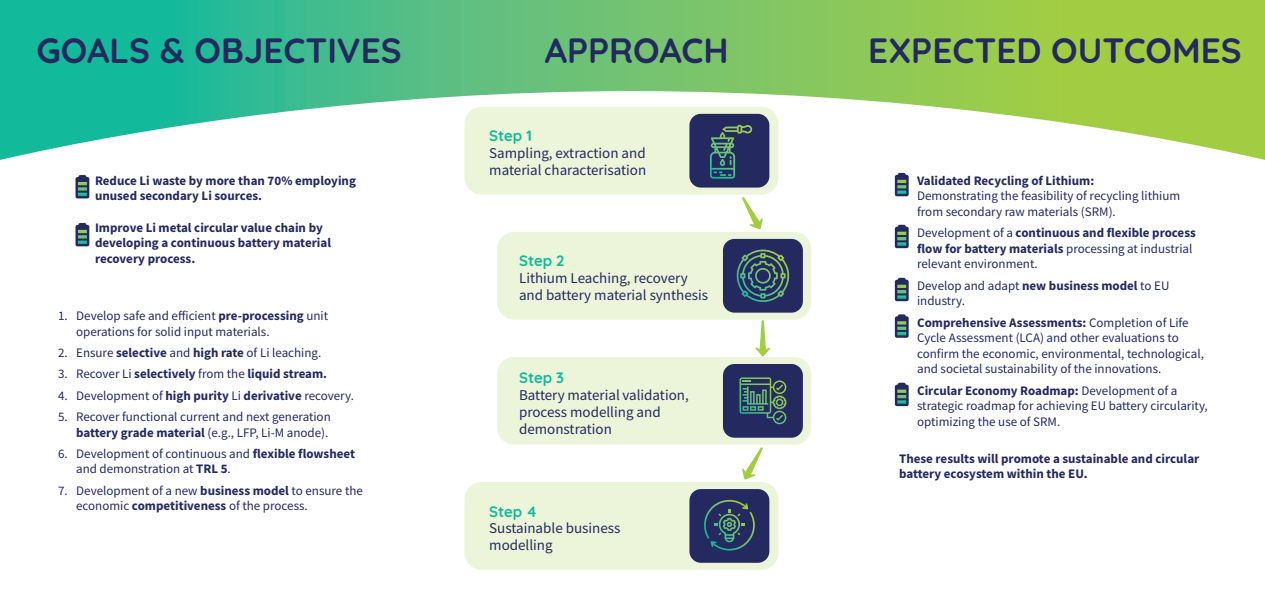
<style>
.page{position:relative;width:1265px;height:601px;background:#fff}
.page>*{position:absolute;margin:0;border:0;box-sizing:border-box;transform-origin:0 0}
.t1{font:700 35px "Quicksand";color:#242960}
.t2{font:15px/16.9px "Source Sans Pro";color:#242960}
.t3{font:700 15px "Quicksand";color:#13b99b}
.t4{font:13px/15.6px "Source Sans Pro";color:#242960}
.t5{font:700 13px/15.6px "Source Sans Pro";color:#242960}
.s1{font-weight:700}
.s2{font-weight:400}
</style>
<div class="page">
<svg style="left:0;top:0;width:1264px;height:160px"></svg>
<div style="left:464px;top:107px;width:314px;height:88px;background:#ecf5d9;border-radius:17px"></div>
<div style="left:689px;top:114px;width:80px;height:74px;background:#242960;border-radius:11px"></div>
<svg style="left:710px;top:125px;width:42px;height:54px"></svg>
<div style="left:464px;top:482px;width:314px;height:88px;background:#ecf5d9;border-radius:17px"></div>
<div style="left:689px;top:489px;width:80px;height:74px;background:#242960;border-radius:11px"></div>
<svg style="left:704px;top:500px;width:51px;height:51px"></svg>
<div style="left:497px;top:232px;width:314px;height:88px;background:#ecf5d9;border-radius:17px"></div>
<div style="left:723px;top:239px;width:79px;height:74px;background:#242960;border-radius:11px"></div>
<svg style="left:736px;top:250px;width:54px;height:52px"></svg>
<div style="left:497px;top:357px;width:314px;height:88px;background:#ecf5d9;border-radius:17px"></div>
<div style="left:723px;top:364px;width:79px;height:74px;background:#242960;border-radius:11px"></div>
<svg style="left:739px;top:377px;width:47px;height:47px"></svg>
<svg style="left:742px;top:197px;width:21px;height:32px"></svg>
<svg style="left:755px;top:320px;width:15px;height:37px"></svg>
<svg style="left:742px;top:447px;width:21px;height:33px"></svg>
<svg style="left:75px;top:175px;width:14px;height:23px"></svg>
<svg style="left:894px;top:173px;width:14px;height:23px"></svg>
<svg style="left:894px;top:225px;width:14px;height:23px"></svg>
<svg style="left:894px;top:278px;width:14px;height:23px"></svg>
<svg style="left:894px;top:314px;width:14px;height:24px"></svg>
<svg style="left:894px;top:383px;width:14px;height:23px"></svg>
<svg style="left:75px;top:223px;width:14px;height:23px"></svg>
<h1 class="t1" style="left:36px;top:22px;width:367px">GOALS &amp; OBJECTIVES</h1>
<h1 class="t1" style="left:544px;top:22px;width:185px">APPROACH</h1>
<h1 class="t1" style="left:868px;top:22px;width:375px">EXPECTED OUTCOMES</h1>
<p class="t5" style="left:95px;top:172px;width:262px">Reduce Li waste by more than 70% employing unused secondary Li sources.</p>
<p class="t5" style="left:95px;top:219px;width:237px">Improve Li metal circular value chain by developing a continuous battery material recovery process.</p>
<p class="t4" style="left:76px;top:308px;width:253px;text-indent:-18px">1. Develop safe and efficient <span class="s1">pre-processing</span> unit operations for solid input materials.</p>
<p class="t4" style="left:58px;top:345px;width:265px">2. Ensure <span class="s1">selective</span> and <span class="s1">high rate</span> of Li leaching.</p>
<p class="t5" style="left:58px;top:366px;width:270px"><span class="s2">3. Recover Li</span> selectively <span class="s2">from the</span> liquid stream.</p>
<p class="t4" style="left:58px;top:387px;width:297px">4. Development of <span class="s1">high purity</span> Li <span class="s1">derivative</span> recovery.</p>
<p class="t4" style="left:58px;top:409px;width:274px;text-align:right">5. Recover functional current and next generation <span class="s1">battery grade material</span> (e.g., LFP, Li-M anode).</p>
<p class="t4" style="left:76px;top:446px;width:280px;text-indent:-18px">6. Development of continuous and <span class="s1">flexible flowsheet </span>and demonstration at <span class="s1">TRL 5</span>.</p>
<p class="t4" style="left:76px;top:482px;width:288px;text-indent:-18px">7. Development of a new <span class="s1">business model</span> to ensure the economic <span class="s1">competitiveness</span> of the process.</p>
<p class="t3" style="left:489px;top:124px;width:44px">Step 1</p>
<p class="t2" style="left:489px;top:145px;width:158px">Sampling, extraction and material characterisation</p>
<p class="t3" style="left:519px;top:249px;width:47px">Step 2</p>
<p class="t2" style="left:519px;top:270px;width:190px">Lithium Leaching, recovery and battery material synthesis</p>
<p class="t3" style="left:519px;top:365px;width:47px">Step 3</p>
<p class="t2" style="left:519px;top:386px;width:171px">Battery material validation, process modelling and demonstration</p>
<p class="t3" style="left:489px;top:499px;width:49px">Step 4</p>
<p class="t2" style="left:489px;top:520px;width:133px">Sustainable business modelling</p>
<p class="t5" style="left:899px;top:172px;width:197px">• Validated Recycling of Lithium:</p>
<p class="t4" style="left:917px;top:188px;width:265px">Demonstrating the feasibility of recycling lithium from secondary raw materials (SRM).</p>
<p class="t4" style="left:917px;top:225px;width:280px;text-indent:-18px">• Development of a <span class="s1">continuous and flexible process flow for battery materials</span> processing at industrial relevant environment.</p>
<p class="t4" style="left:917px;top:278px;width:254px;text-indent:-18px">• Develop and adapt <span class="s1">new business model</span> to EU industry.</p>
<p class="t4" style="left:917px;top:314px;width:288px;text-indent:-18px"><span class="s1">• Comprehensive Assessments:</span> Completion of Life Cycle Assessment (LCA) and other evaluations to confirm the economic, environmental, technological, and societal sustainability of the innovations.</p>
<p class="t4" style="left:917px;top:382px;width:292px;text-indent:-18px"><span class="s1">• Circular Economy Roadmap:</span> Development of a strategic roadmap for achieving EU battery circularity, optimizing the use of SRM.</p>
<p class="t5" style="left:899px;top:450px;width:302px">These results will promote a sustainable and circular battery ecosystem within the EU.</p>
</div>
